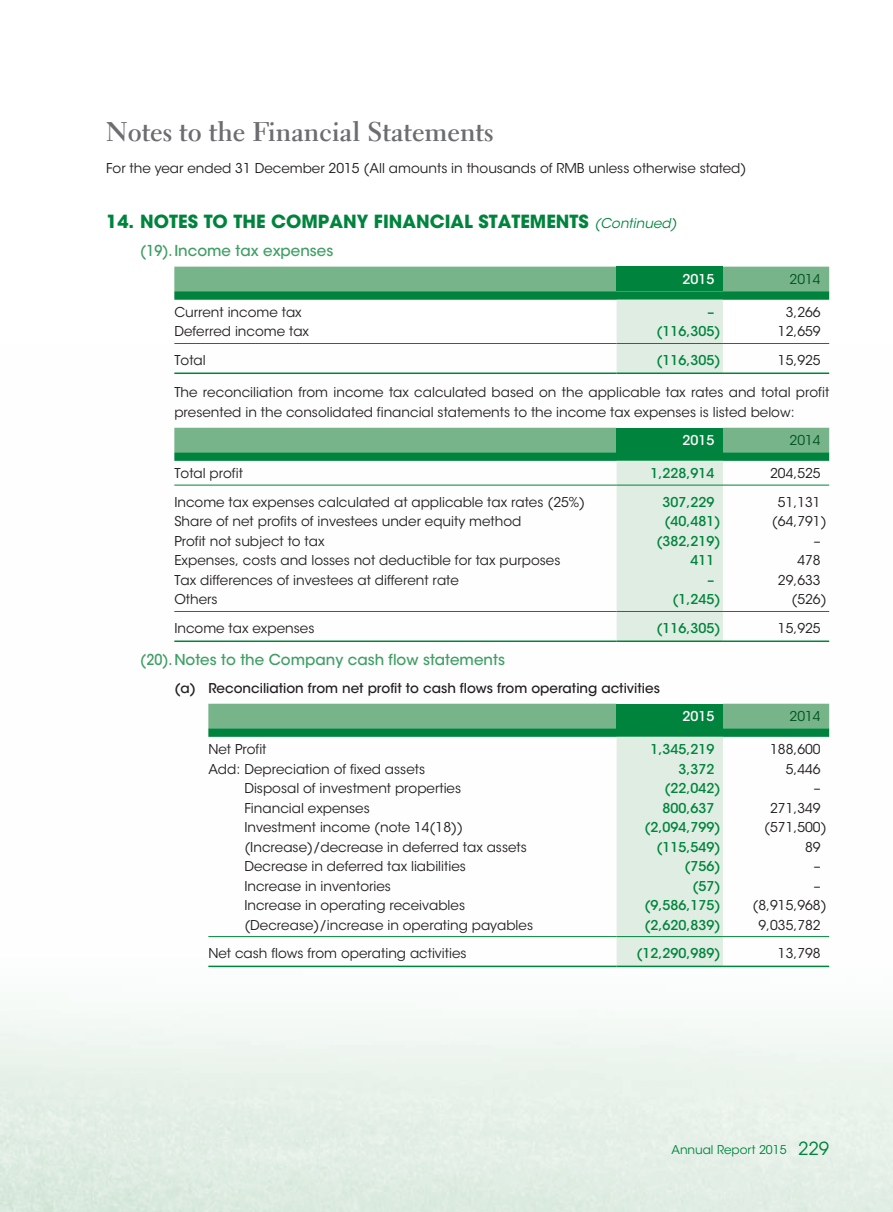
<style>
.page{position:relative;width:893px;height:1212px;background:#fff}
.page>*{position:absolute;margin:0;border:0;box-sizing:border-box;transform-origin:0 0}
.t1{font:700 27px "Electra LT Std";color:#6c6d70}
._01_H1{font:700 18px "ITC Avant Garde Std";color:#00843d}
._02_H2{font:500 15px "ITC Avant Garde Std";color:#419e66;scale:.9 1}
._50_Table_txt{font:13.5px "ITC Avant Garde Std";color:#231f20}
._00_txt{font:13.5px/19.5px "ITC Avant Garde Std";color:#231f20}
._50_Table_txt-2{font:500 13.5px "ITC Avant Garde Std";color:#00843d}
._03_H3{font:500 13.5px "ITC Avant Garde Std";color:#231f20}
._50_Table_txt-3{font:500 13.5px "ITC Avant Garde Std";color:#fff}
._50_Table_txt-4{font:13.5px "ITC Avant Garde Std";color:#005420}
.t2{font:12px "ITC Avant Garde Std";color:#00843d}
.s1{font-weight:400;font-style:italic;font-size:13.5px}
.s2{font-size:18px}
</style>
<div class="page">
<svg style="left:174px;top:267px;width:655px;height:105px"></svg>
<hr style="left:174px;top:343px;width:443px;height:1px;background:#00843d">
<hr style="left:617px;top:343px;width:106px;height:1px;background:#00843d">
<hr style="left:723px;top:343px;width:106px;height:1px;background:#00843d">
<hr style="left:174px;top:372px;width:443px;height:2px;background:#00843d">
<hr style="left:617px;top:372px;width:106px;height:2px;background:#00843d">
<hr style="left:723px;top:372px;width:106px;height:2px;background:#00843d">
<svg style="left:174px;top:428px;width:655px;height:212px"></svg>
<hr style="left:174px;top:485px;width:443px;height:1px;background:#00843d">
<hr style="left:617px;top:485px;width:106px;height:1px;background:#00843d">
<hr style="left:723px;top:485px;width:106px;height:1px;background:#00843d">
<hr style="left:174px;top:611px;width:443px;height:1px;background:#00843d">
<hr style="left:617px;top:611px;width:106px;height:1px;background:#00843d">
<hr style="left:723px;top:611px;width:106px;height:1px;background:#00843d">
<hr style="left:174px;top:640px;width:443px;height:2px;background:#00843d">
<hr style="left:617px;top:640px;width:106px;height:2px;background:#00843d">
<hr style="left:723px;top:640px;width:106px;height:2px;background:#00843d">
<svg style="left:208px;top:704px;width:621px;height:261px"></svg>
<hr style="left:208px;top:936px;width:409px;height:1px;background:#00843d">
<hr style="left:617px;top:936px;width:106px;height:1px;background:#00843d">
<hr style="left:723px;top:936px;width:106px;height:1px;background:#00843d">
<hr style="left:208px;top:965px;width:409px;height:2px;background:#00843d">
<hr style="left:617px;top:965px;width:106px;height:2px;background:#00843d">
<hr style="left:723px;top:965px;width:106px;height:2px;background:#00843d">
<h1 class="t1" style="left:106px;top:115px;width:389px">Notes to the Financial Statements</h1>
<p class="_00_txt" style="left:106px;top:158px;width:642px">For the year ended 31 December 2015 (All amounts in thousands of RMB unless otherwise stated)</p>
<p class="_01_H1" style="left:106px;top:209px;width:572px">14. NOTES TO THE COMPANY FINANCIAL STATEMENTS <span class="s1">(Continued)</span></p>
<p class="_02_H2" style="left:140px;top:241px;width:216px">(19).Income tax expenses</p>
<p class="_50_Table_txt-3" style="left:682px;top:271px;width:33px">2015</p>
<p class="_50_Table_txt-4" style="left:790px;top:271px;width:33px">2014</p>
<p class="_50_Table_txt" style="left:174px;top:304px;width:129px">Current income tax</p>
<p class="_50_Table_txt-2" style="left:708px;top:304px;width:8px">–</p>
<p class="_50_Table_txt" style="left:786px;top:304px;width:37px">3,266</p>
<p class="_50_Table_txt" style="left:174px;top:323px;width:136px">Deferred income tax</p>
<p class="_50_Table_txt-2" style="left:656px;top:323px;width:65px">(116,305)</p>
<p class="_50_Table_txt" style="left:778px;top:323px;width:44px">12,659</p>
<p class="_50_Table_txt" style="left:174px;top:352px;width:33px">Total</p>
<p class="_50_Table_txt-2" style="left:656px;top:352px;width:65px">(116,305)</p>
<p class="_50_Table_txt" style="left:778px;top:352px;width:44px">15,925</p>
<p class="_00_txt" style="left:174px;top:383px;width:656px">The reconciliation from income tax calculated based on the applicable tax rates and total profit presented in the consolidated financial statements to the income tax expenses is listed below:</p>
<p class="_50_Table_txt-3" style="left:682px;top:432px;width:33px">2015</p>
<p class="_50_Table_txt-4" style="left:790px;top:432px;width:33px">2014</p>
<p class="_50_Table_txt" style="left:174px;top:465px;width:70px">Total profit</p>
<p class="_50_Table_txt-2" style="left:651px;top:465px;width:65px">1,228,914</p>
<p class="_50_Table_txt" style="left:770px;top:465px;width:52px">204,525</p>
<p class="_50_Table_txt" style="left:174px;top:494px;width:412px">Income tax expenses calculated at applicable tax rates (25%)</p>
<p class="_50_Table_txt-2" style="left:663px;top:494px;width:53px">307,229</p>
<p class="_50_Table_txt" style="left:778px;top:494px;width:44px">51,131</p>
<p class="_50_Table_txt" style="left:174px;top:513px;width:349px">Share of net profits of investees under equity method</p>
<p class="_50_Table_txt-2" style="left:664px;top:513px;width:58px">(40,481)</p>
<p class="_50_Table_txt" style="left:772px;top:513px;width:56px">(64,791)</p>
<p class="_50_Table_txt" style="left:174px;top:533px;width:152px">Profit not subject to tax</p>
<p class="_50_Table_txt-2" style="left:656px;top:533px;width:65px">(382,219)</p>
<p class="_50_Table_txt" style="left:814px;top:533px;width:8px">–</p>
<p class="_50_Table_txt" style="left:174px;top:552px;width:388px">Expenses, costs and losses not deductible for tax purposes</p>
<p class="_50_Table_txt-2" style="left:690px;top:552px;width:25px">411</p>
<p class="_50_Table_txt" style="left:797px;top:552px;width:25px">478</p>
<p class="_50_Table_txt" style="left:174px;top:572px;width:286px">Tax differences of investees at different rate</p>
<p class="_50_Table_txt-2" style="left:708px;top:572px;width:8px">–</p>
<p class="_50_Table_txt" style="left:778px;top:572px;width:44px">29,633</p>
<p class="_50_Table_txt" style="left:174px;top:591px;width:45px">Others</p>
<p class="_50_Table_txt-2" style="left:672px;top:591px;width:50px">(1,245)</p>
<p class="_50_Table_txt" style="left:791px;top:591px;width:37px">(526)</p>
<p class="_50_Table_txt" style="left:174px;top:620px;width:142px">Income tax expenses</p>
<p class="_50_Table_txt-2" style="left:656px;top:620px;width:65px">(116,305)</p>
<p class="_50_Table_txt" style="left:778px;top:620px;width:44px">15,925</p>
<p class="_02_H2" style="left:140px;top:650px;width:407px">(20).Notes to the Company cash flow statements</p>
<p class="_03_H3" style="left:174px;top:680px;width:487px">(a) Reconciliation from net profit to cash flows from operating activities</p>
<p class="_50_Table_txt-3" style="left:682px;top:708px;width:33px">2015</p>
<p class="_50_Table_txt-4" style="left:790px;top:708px;width:33px">2014</p>
<p class="_50_Table_txt" style="left:208px;top:741px;width:60px">Net Profit</p>
<p class="_50_Table_txt-2" style="left:651px;top:741px;width:65px">1,345,219</p>
<p class="_50_Table_txt" style="left:770px;top:741px;width:52px">188,600</p>
<p class="_50_Table_txt" style="left:208px;top:760px;width:218px">Add: Depreciation of fixed assets</p>
<p class="_50_Table_txt-2" style="left:678px;top:760px;width:37px">3,372</p>
<p class="_50_Table_txt" style="left:786px;top:760px;width:37px">5,446</p>
<p class="_50_Table_txt" style="left:244px;top:780px;width:218px">Disposal of investment properties</p>
<p class="_50_Table_txt-2" style="left:664px;top:780px;width:58px">(22,042)</p>
<p class="_50_Table_txt" style="left:814px;top:780px;width:8px">–</p>
<p class="_50_Table_txt" style="left:244px;top:799px;width:127px">Financial expenses</p>
<p class="_50_Table_txt-2" style="left:663px;top:799px;width:53px">800,637</p>
<p class="_50_Table_txt" style="left:770px;top:799px;width:52px">271,349</p>
<p class="_50_Table_txt" style="left:244px;top:819px;width:220px">Investment income (note 14(18))</p>
<p class="_50_Table_txt-2" style="left:644px;top:819px;width:77px">(2,094,799)</p>
<p class="_50_Table_txt" style="left:764px;top:819px;width:64px">(571,500)</p>
<p class="_50_Table_txt" style="left:244px;top:838px;width:284px">(Increase)/decrease in deferred tax assets</p>
<p class="_50_Table_txt-2" style="left:656px;top:838px;width:65px">(115,549)</p>
<p class="_50_Table_txt" style="left:805px;top:838px;width:17px">89</p>
<p class="_50_Table_txt" style="left:244px;top:858px;width:223px">Decrease in deferred tax liabilities</p>
<p class="_50_Table_txt-2" style="left:684px;top:858px;width:38px">(756)</p>
<p class="_50_Table_txt" style="left:814px;top:858px;width:8px">–</p>
<p class="_50_Table_txt" style="left:244px;top:877px;width:148px">Increase in inventories</p>
<p class="_50_Table_txt-2" style="left:692px;top:877px;width:30px">(57)</p>
<p class="_50_Table_txt" style="left:814px;top:877px;width:8px">–</p>
<p class="_50_Table_txt" style="left:244px;top:897px;width:222px">Increase in operating receivables</p>
<p class="_50_Table_txt-2" style="left:644px;top:897px;width:77px">(9,586,175)</p>
<p class="_50_Table_txt" style="left:752px;top:897px;width:76px">(8,915,968)</p>
<p class="_50_Table_txt" style="left:244px;top:916px;width:290px">(Decrease)/increase in operating payables</p>
<p class="_50_Table_txt-2" style="left:644px;top:916px;width:77px">(2,620,839)</p>
<p class="_50_Table_txt" style="left:758px;top:916px;width:64px">9,035,782</p>
<p class="_50_Table_txt" style="left:208px;top:945px;width:260px">Net cash flows from operating activities</p>
<p class="_50_Table_txt-2" style="left:637px;top:945px;width:85px">(12,290,989)</p>
<p class="_50_Table_txt" style="left:778px;top:945px;width:44px">13,798</p>
<p class="t2" style="left:671px;top:1143px;width:159px">Annual Report 2015 <span class="s2">229</span></p>
</div>
